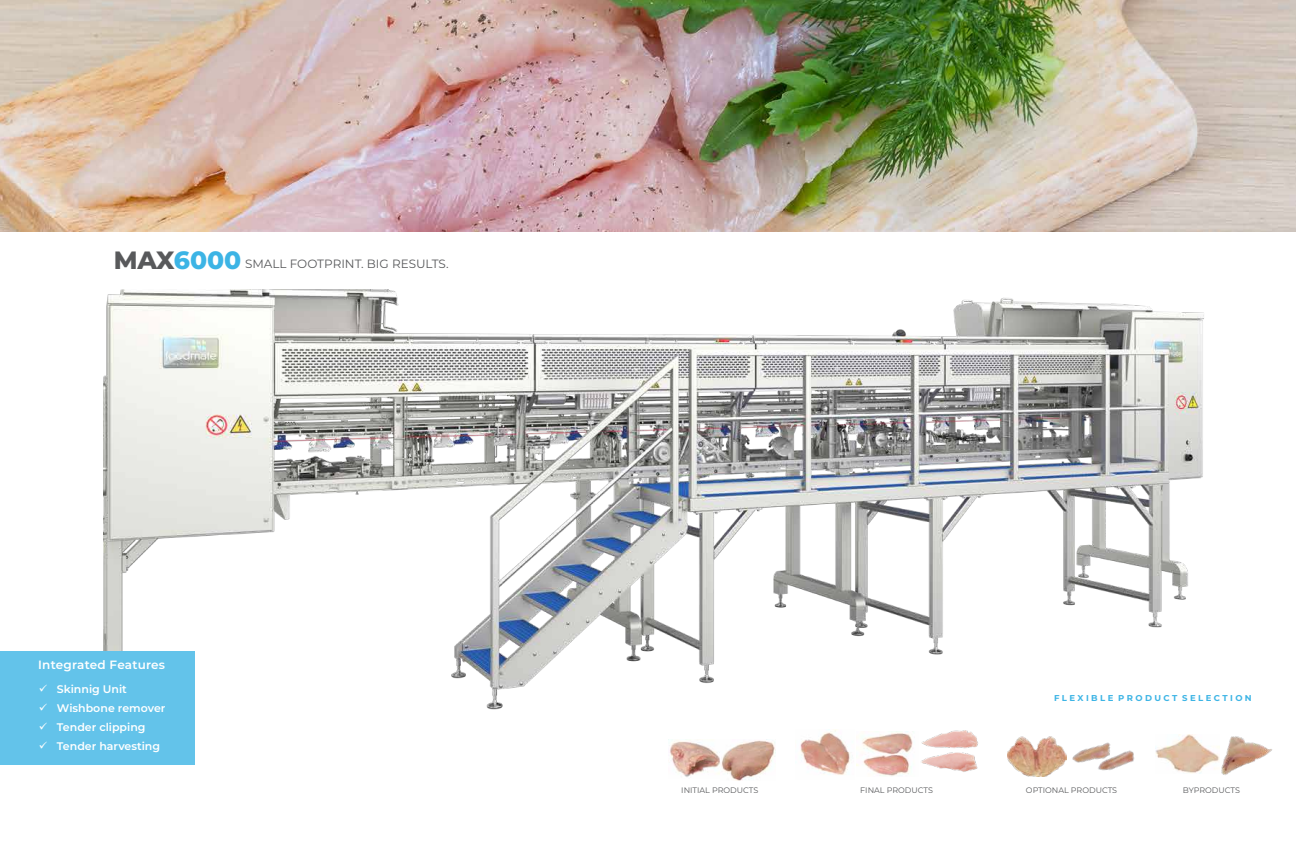
<style>
.page{position:relative;width:1296px;height:846px;background:#fff}
.page>*{position:absolute;margin:0;border:0;box-sizing:border-box;transform-origin:0 0}
.t1{font:12px "Montserrat";color:#58595b}
.t2{font:600 12px "Montserrat";letter-spacing:.02em;color:#fff}
.t3{font:600 11px/19px "Montserrat";color:#fff}
.t4{font:700 8.5px "Montserrat";color:#3cb4e5}
.t5{font:8px "Montserrat";color:#58595b}
.s1{font-weight:800;font-size:25px}
.s2{font-weight:800;font-size:25px;color:#3cb4e5}
</style>
<div class="page">
<img style="left:104px;top:289px;width:1100px;height:448px">
<img style="left:0;top:0;width:1296px;height:231px">
<div style="left:0;top:651px;width:194px;height:114px;background:#63c3ea"></div>
<img style="left:1221px;top:736px;width:51px;height:39px">
<img style="left:1155px;top:735px;width:64px;height:38px">
<img style="left:668px;top:739px;width:52px;height:38px">
<img style="left:721px;top:739px;width:55px;height:41px">
<img style="left:796px;top:729px;width:59px;height:46px">
<img style="left:856px;top:732px;width:62px;height:44px">
<img style="left:919px;top:723px;width:62px;height:49px">
<img style="left:1008px;top:736px;width:58px;height:40px">
<img style="left:1071px;top:736px;width:68px;height:35px">
<p class="t1" style="left:114px;top:255px;width:337px"><span class="s1">MAX</span><span class="s2">6000</span> SMALL FOOTPRINT. BIG RESULTS.</p>
<p class="t2" style="left:38px;top:656px;width:129px">Integrated Features</p>
<p class="t3" style="left:57px;top:679px;width:110px">Skinnig Unit<br>Wishbone remover<br>Tender clipping<br>Tender harvesting</p>
<p class="t4" style="left:1054px;top:692px;width:199px">F L E X I B L E P R O D U C T S E L E C T I O N</p>
<p class="t5" style="left:681px;top:784px;width:79px">INITIAL PRODUCTS</p>
<p class="t5" style="left:860px;top:784px;width:74px">FINAL PRODUCTS</p>
<p class="t5" style="left:1026px;top:784px;width:93px">OPTIONAL PRODUCTS</p>
<p class="t5" style="left:1183px;top:784px;width:59px">BYPRODUCTS</p>
</div>
